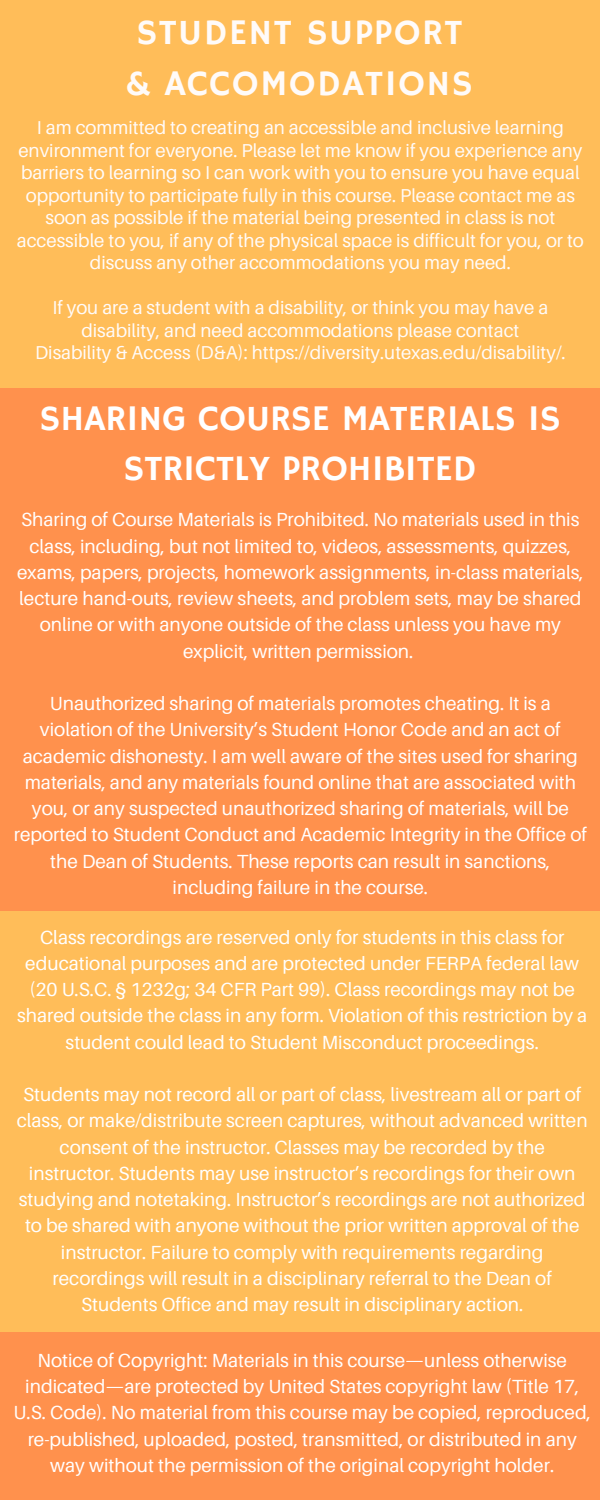
<style>
.page{position:relative;width:600px;height:1500px;background:#ff914d}
.page>*{position:absolute;margin:0;border:0;box-sizing:border-box;transform-origin:0 0}
.t1{font:36px/50.2px "Hammersmith One";color:#fff;text-align:center}
.t2{font:36px "Hammersmith One";letter-spacing:.04em;color:#fffbf9}
.t3{font:19px/26.2px "Aileron";color:#fff;text-align:center}
.t4{font:18.7px/22.5px "Aileron";color:#fffbf9;text-align:center}
</style>
<div class="page">
<div style="left:0;top:912px;width:600px;height:420px;background:#ffbd59"></div>
<div style="left:0;top:0;width:600px;height:387px;background:#ffbd59"></div>
<p class="t2" style="left:136px;top:12px;width:328px">STUDENT SUPPORT</p>
<p class="t2" style="left:126px;top:62px;width:348px">&amp; ACCOMODATIONS</p>
<p class="t4" style="left:17px;top:116px;width:569px">I am committed to creating an accessible and inclusive learning environment for everyone. Please let me know if you experience any barriers to learning so I can work with you to ensure you have equal opportunity to participate fully in this course. Please contact me as soon as possible if the material being presented in class is not accessible to you, if any of the physical space is difficult for you, or to discuss any other accommodations you may need.</p>
<p class="t4" style="left:52px;top:296px;width:497px">If you are a student with a disability, or think you may have a disability, and need accommodations please contact</p>
<p class="t4" style="left:35px;top:341px;width:532px">Disability &amp; Access (D&amp;A): https://diversity.utexas.edu/disability/.</p>
<p class="t1" style="left:40px;top:395px;width:523px">SHARING COURSE MATERIALS IS<br>STRICTLY PROHIBITED</p>
<p class="t3" style="left:17px;top:506px;width:568px">Sharing of Course Materials is Prohibited. No materials used in this class, including, but not limited to, videos, assessments, quizzes, exams, papers, projects, homework assignments, in-class materials, lecture hand-outs, review sheets, and problem sets, may be shared online or with anyone outside of the class unless you have my explicit, written permission.</p>
<p class="t3" style="left:14px;top:690px;width:575px">Unauthorized sharing of materials promotes cheating. It is a violation of the University’s Student Honor Code and an act of academic dishonesty. I am well aware of the sites used for sharing materials, and any materials found online that are associated with you, or any suspected unauthorized sharing of materials, will be reported to Student Conduct and Academic Integrity in the Office of the Dean of Students. These reports can result in sanctions, including failure in the course.</p>
<p class="t3" style="left:17px;top:923px;width:572px">Class recordings are reserved only for students in this class for educational purposes and are protected under FERPA federal law (20 U.S.C. § 1232g; 34 CFR Part 99). Class recordings may not be shared outside the class in any form. Violation of this restriction by a student could lead to Student Misconduct proceedings.</p>
<p class="t3" style="left:17px;top:1081px;width:572px">Students may not record all or part of class, livestream all or part of class, or make/distribute screen captures, without advanced written consent of the instructor. Classes may be recorded by the instructor. Students may use instructor’s recordings for their own studying and notetaking. Instructor’s recordings are not authorized to be shared with anyone without the prior written approval of the instructor. Failure to comply with requirements regarding recordings will result in a disciplinary referral to the Dean of Students Office and may result in disciplinary action.</p>
<p class="t3" style="left:14px;top:1347px;width:579px">Notice of Copyright: Materials in this course—unless otherwise indicated—are protected by United States copyright law (Title 17, U.S. Code). No material from this course may be copied, reproduced, re-published, uploaded, posted, transmitted, or distributed in any way without the permission of the original copyright holder.</p>
</div>
